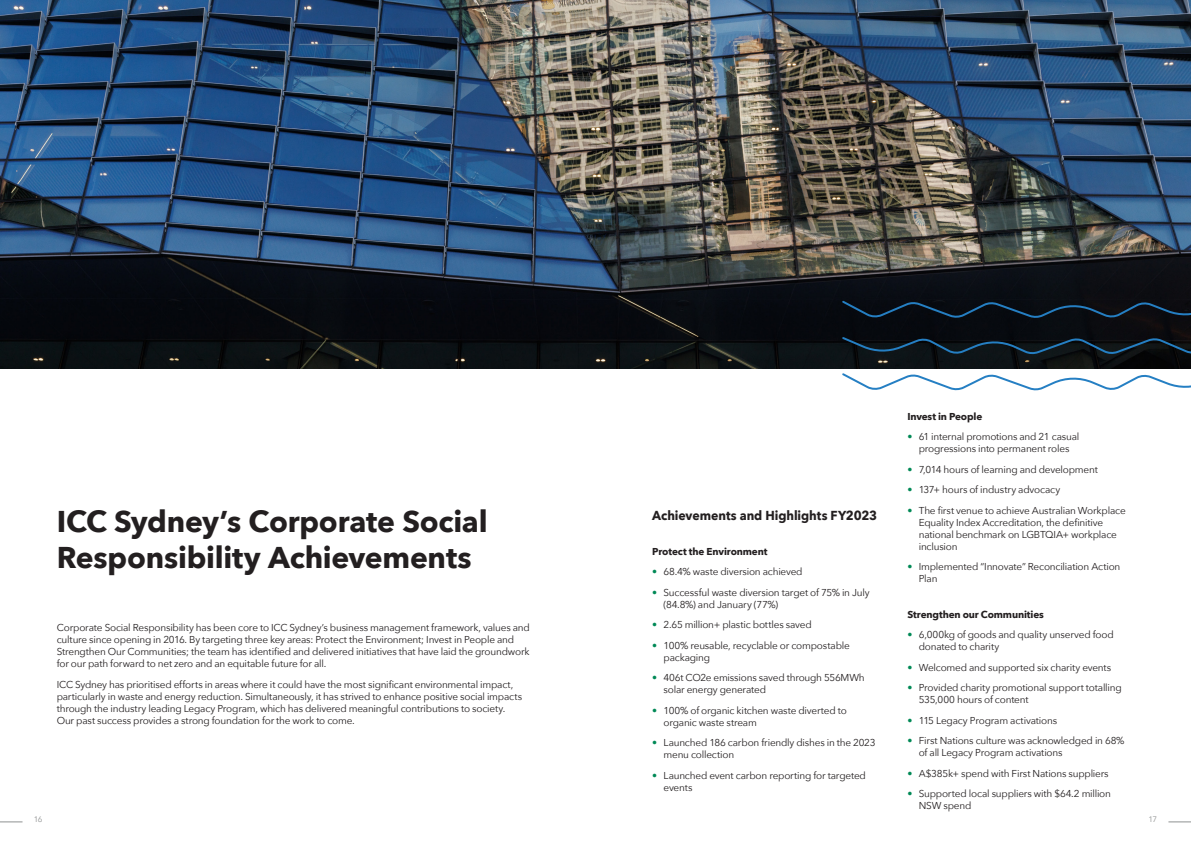
<style>
.page{position:relative;width:1191px;height:842px;background:#fff}
.page>*{position:absolute;margin:0;border:0;box-sizing:border-box;transform-origin:0 0}
.Heading{font:700 30px/36px "Avenir Next";letter-spacing:-.01em;color:#231f20}
.Sub_heading{font:700 13px "Avenir Next";letter-spacing:-.005em;color:#231f20;scale:.95 1}
.Body_Copy{font:10px/12px "Avenir Next";letter-spacing:-.02em;color:#231f20}
.Body_Copy-2{font:700 10px "Avenir Next";letter-spacing:-.015em;color:#231f20}
.t1{font:8px "Avenir Next";color:#8f9191}
.s1{color:#008956}
</style>
<div class="page">
<img style="left:0;top:0;width:1191px;height:369px">
<svg style="left:840px;top:299px;width:351px;height:92px"></svg>
<svg style="left:1168px;top:821px;width:23px;height:1px"></svg>
<svg style="left:0;top:821px;width:23px;height:1px"></svg>
<p class="Heading" style="left:57px;top:503px;width:432px">ICC Sydney’s Corporate Social<br>Responsibility Achievements</p>
<p class="Body_Copy" style="left:57px;top:621px;width:474px">Corporate Social Responsibility has been core to ICC Sydney’s business management framework, values and culture since opening in 2016. By targeting three key areas: Protect the Environment; Invest in People and Strengthen Our Communities; the team has identified and delivered initiatives that have laid the groundwork for our path forward to net zero and an equitable future for all.</p>
<p class="Body_Copy" style="left:57px;top:678px;width:467px">ICC Sydney has prioritised efforts in areas where it could have the most significant environmental impact, particularly in waste and energy reduction. Simultaneously, it has strived to enhance positive social impacts through the industry leading Legacy Program, which has delivered meaningful contributions to society.<br>Our past success provides a strong foundation for the work to come.</p>
<p class="Sub_heading" style="left:652px;top:504px;width:238px">Achievements and Highlights FY2023</p>
<p class="Body_Copy-2" style="left:652px;top:543px;width:117px">Protect the Environment</p>
<p class="Body_Copy" style="left:652px;top:565px;width:152px"><span class="s1">•</span> 68.4% waste diversion achieved</p>
<p class="Body_Copy" style="left:663px;top:586px;width:208px;text-indent:-11px"><span class="s1">•</span> Successful waste diversion target of 75% in July (84.8%) and January (77%)</p>
<p class="Body_Copy" style="left:652px;top:618px;width:161px"><span class="s1">•</span> 2.65 million+ plastic bottles saved</p>
<p class="Body_Copy" style="left:663px;top:639px;width:188px;text-indent:-11px"><span class="s1">•</span> 100% reusable, recyclable or compostable packaging</p>
<p class="Body_Copy" style="left:663px;top:671px;width:203px;text-indent:-11px"><span class="s1">•</span> 406t CO2e emissions saved through 556MWh solar energy generated</p>
<p class="Body_Copy" style="left:663px;top:704px;width:185px;text-indent:-11px"><span class="s1">•</span> 100% of organic kitchen waste diverted to organic waste stream</p>
<p class="Body_Copy" style="left:663px;top:736px;width:213px;text-indent:-11px"><span class="s1">•</span> Launched 186 carbon friendly dishes in the 2023 menu collection</p>
<p class="Body_Copy" style="left:663px;top:769px;width:204px;text-indent:-11px"><span class="s1">•</span> Launched event carbon reporting for targeted events</p>
<p class="Body_Copy-2" style="left:907px;top:408px;width:76px">Invest in People</p>
<p class="Body_Copy" style="left:907px;top:430px;width:173px;text-align:center"><span class="s1">•</span> 61 internal promotions and 21 casual progressions into permanent roles</p>
<p class="Body_Copy" style="left:907px;top:463px;width:192px"><span class="s1">•</span> 7,014 hours of learning and development</p>
<p class="Body_Copy" style="left:907px;top:483px;width:154px"><span class="s1">•</span> 137+ hours of industry advocacy</p>
<p class="Body_Copy" style="left:918px;top:504px;width:208px;text-indent:-11px"><span class="s1">•</span> The first venue to achieve Australian Workplace Equality Index Accreditation, the definitive national benchmark on LGBTQIA+ workplace inclusion</p>
<p class="Body_Copy" style="left:918px;top:560px;width:203px;text-indent:-11px"><span class="s1">•</span> Implemented “Innovate” Reconciliation Action<br>Plan</p>
<p class="Body_Copy-2" style="left:907px;top:606px;width:138px">Strengthen our Communities</p>
<p class="Body_Copy" style="left:918px;top:628px;width:196px;text-indent:-11px"><span class="s1">•</span> 6,000kg of goods and quality unserved food donated to charity</p>
<p class="Body_Copy" style="left:907px;top:661px;width:205px"><span class="s1">•</span> Welcomed and supported six charity events</p>
<p class="Body_Copy" style="left:918px;top:681px;width:204px;text-indent:-11px"><span class="s1">•</span> Provided charity promotional support totalling<br>535,000 hours of content</p>
<p class="Body_Copy" style="left:907px;top:714px;width:151px"><span class="s1">•</span> 115 Legacy Program activations</p>
<p class="Body_Copy" style="left:918px;top:734px;width:207px;text-indent:-11px"><span class="s1">•</span> First Nations culture was acknowledged in 68% of all Legacy Program activations</p>
<p class="Body_Copy" style="left:907px;top:767px;width:203px"><span class="s1">•</span> A$385k+ spend with First Nations suppliers</p>
<p class="Body_Copy" style="left:918px;top:787px;width:194px;text-indent:-11px"><span class="s1">•</span> Supported local suppliers with $64.2 million<br>NSW spend</p>
<p class="t1" style="left:34px;top:813px;width:10px">16</p>
<p class="t1" style="left:1148px;top:813px;width:10px">17</p>
</div>
